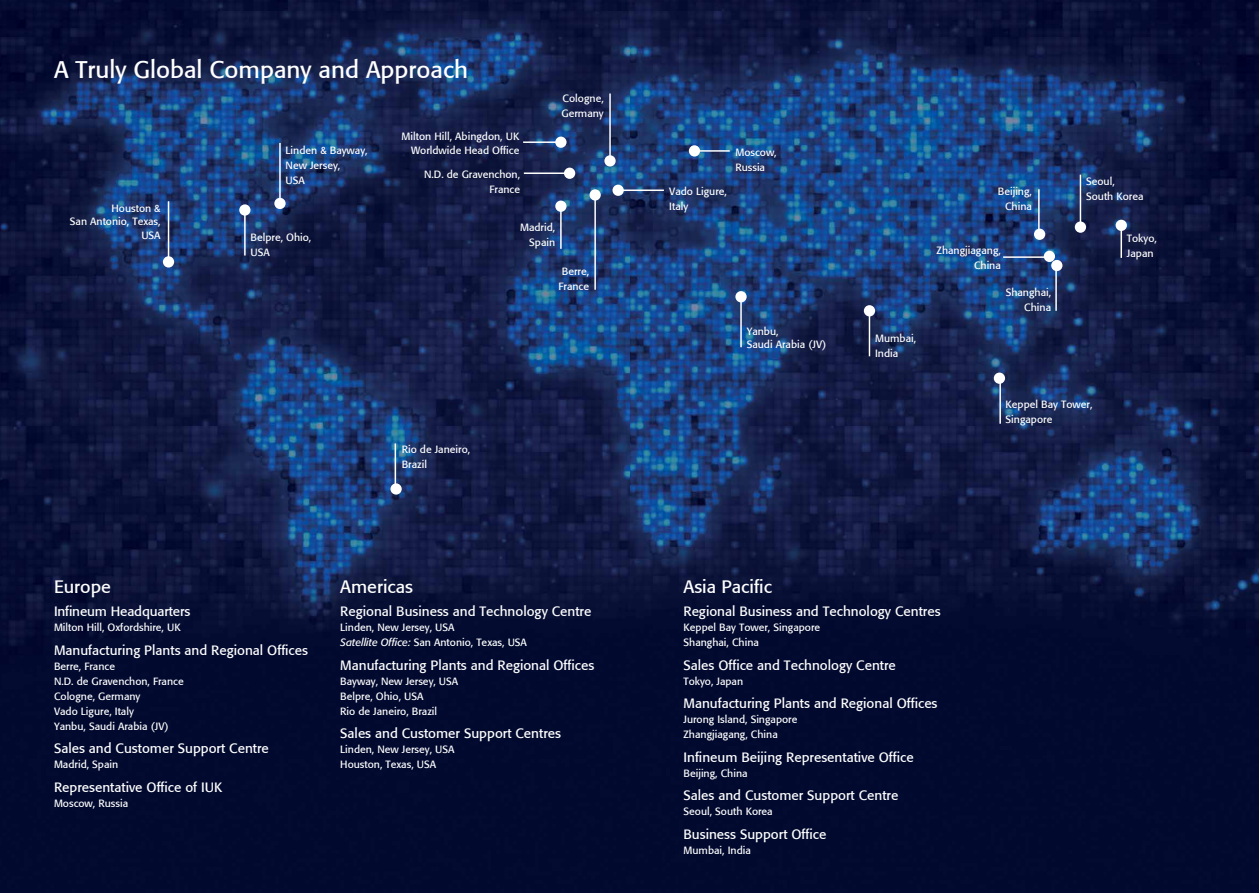
<style>
.page{position:relative;width:1259px;height:893px;background:#fff}
.page>*{position:absolute;margin:0;border:0;box-sizing:border-box;transform-origin:0 0}
.t1{font:24px "Formata";color:#fff}
.t2{font:18px "Formata";color:#fff}
.t3{font:13.5px "Formata";color:#fff}
.t4{font:10.5px/15px "Formata";color:#fff}
.s1{font-style:italic}
</style>
<div class="page">
<img style="left:0;top:0;width:1259px;height:893px">
<div style="left:555px;top:137px;width:11px;height:11px;background:#fff;border-radius:50%"></div>
<div style="left:564px;top:168px;width:11px;height:11px;background:#fff;border-radius:50%"></div>
<div style="left:274px;top:198px;width:12px;height:11px;background:#fff;border-radius:50%"></div>
<div style="left:239px;top:204px;width:11px;height:12px;background:#fff;border-radius:50%"></div>
<div style="left:163px;top:256px;width:11px;height:12px;background:#fff;border-radius:50%"></div>
<div style="left:390px;top:483px;width:12px;height:12px;background:#fff;border-radius:50%"></div>
<svg style="left:589px;top:189px;width:12px;height:12px"></svg>
<div style="left:555px;top:201px;width:11px;height:11px;background:#fff;border-radius:50%"></div>
<div style="left:612px;top:185px;width:12px;height:11px;background:#fff;border-radius:50%"></div>
<div style="left:604px;top:155px;width:11px;height:12px;background:#fff;border-radius:50%"></div>
<div style="left:689px;top:145px;width:11px;height:12px;background:#fff;border-radius:50%"></div>
<div style="left:735px;top:291px;width:11px;height:11px;background:#fff;border-radius:50%"></div>
<div style="left:864px;top:305px;width:11px;height:11px;background:#fff;border-radius:50%"></div>
<div style="left:993px;top:373px;width:12px;height:11px;background:#fff;border-radius:50%"></div>
<div style="left:1043px;top:251px;width:12px;height:11px;background:#fff;border-radius:50%"></div>
<div style="left:1051px;top:260px;width:11px;height:11px;background:#fff;border-radius:50%"></div>
<div style="left:1034px;top:229px;width:11px;height:11px;background:#fff;border-radius:50%"></div>
<svg style="left:1074px;top:221px;width:12px;height:12px"></svg>
<div style="left:1115px;top:220px;width:12px;height:11px;background:#fff;border-radius:50%"></div>
<hr style="left:394px;top:443px;width:2px;height:46px;background:#fff">
<hr style="left:523px;top:141px;width:38px;height:2px;background:#fff">
<hr style="left:868px;top:311px;width:2px;height:45px;background:#fff">
<hr style="left:1038px;top:189px;width:1px;height:46px;background:#fff">
<hr style="left:1055px;top:265px;width:2px;height:46px;background:#fff">
<hr style="left:1003px;top:256px;width:45px;height:2px;background:#fff">
<hr style="left:1079px;top:175px;width:2px;height:52px;background:#fff">
<hr style="left:1120px;top:227px;width:2px;height:31px;background:#fff">
<hr style="left:999px;top:378px;width:2px;height:46px;background:#fff">
<hr style="left:618px;top:189px;width:46px;height:2px;background:#fff">
<hr style="left:560px;top:206px;width:1px;height:43px;background:#fff">
<hr style="left:694px;top:150px;width:36px;height:2px;background:#fff">
<hr style="left:609px;top:94px;width:2px;height:67px;background:#fff">
<hr style="left:524px;top:172px;width:45px;height:2px;background:#fff">
<hr style="left:594px;top:193px;width:2px;height:97px;background:#fff">
<hr style="left:740px;top:297px;width:2px;height:50px;background:#fff">
<hr style="left:168px;top:201px;width:1px;height:60px;background:#fff">
<hr style="left:244px;top:210px;width:2px;height:46px;background:#fff">
<hr style="left:279px;top:143px;width:2px;height:60px;background:#fff">
<h1 class="t1" style="left:54px;top:55px;width:415px">A Truly Global Company and Approach</h1>
<p class="t4" style="left:286px;top:143px;width:84px">Linden &amp; Bayway,<br>New Jersey,<br>USA</p>
<p class="t4" style="left:402px;top:130px;width:119px;line-height:13.5px;text-align:right">Milton Hill, Abingdon, UK<br>Worldwide Head Office</p>
<p class="t4" style="left:424px;top:167px;width:98px;text-align:right">N.D. de Gravenchon,<br>France</p>
<p class="t4" style="left:561px;top:91px;width:44px">Cologne,<br>Germany</p>
<p class="t4" style="left:70px;top:201px;width:92px;line-height:13.5px;text-align:right">Houston &amp;<br>San Antonio, Texas,<br>USA</p>
<p class="t4" style="left:250px;top:230px;width:62px">Belpre, Ohio,<br>USA</p>
<p class="t4" style="left:520px;top:220px;width:37px;text-align:right">Madrid,<br>Spain</p>
<p class="t4" style="left:558px;top:264px;width:32px;text-align:center">Berre,<br>France</p>
<p class="t4" style="left:402px;top:442px;width:70px">Rio de Janeiro,<br>Brazil</p>
<h2 class="t2" style="left:54px;top:575px;width:58px">Europe</h2>
<p class="t3" style="left:54px;top:603px;width:138px">Infineum Headquarters</p>
<p class="t4" style="left:54px;top:620px;width:128px">Milton Hill, Oxfordshire, UK</p>
<p class="t3" style="left:54px;top:642px;width:255px">Manufacturing Plants and Regional Offices</p>
<p class="t4" style="left:54px;top:658px;width:131px">Berre, France<br>N.D. de Gravenchon, France<br>Cologne, Germany<br>Vado Ligure, Italy<br>Yanbu, Saudi Arabia (JV)</p>
<p class="t3" style="left:54px;top:740px;width:216px">Sales and Customer Support Centre</p>
<p class="t4" style="left:54px;top:757px;width:66px">Madrid, Spain</p>
<p class="t3" style="left:54px;top:779px;width:170px">Representative Office of IUK</p>
<p class="t4" style="left:54px;top:795px;width:76px">Moscow, Russia</p>
<h2 class="t2" style="left:340px;top:575px;width:74px">Americas</h2>
<p class="t3" style="left:340px;top:603px;width:253px">Regional Business and Technology Centre</p>
<p class="t4" style="left:340px;top:620px;width:188px">Linden, New Jersey, USA<br><span class="s1">Satellite Office:</span> San Antonio, Texas, USA</p>
<p class="t3" style="left:340px;top:657px;width:255px">Manufacturing Plants and Regional Offices</p>
<p class="t4" style="left:340px;top:673px;width:119px">Bayway, New Jersey, USA<br>Belpre, Ohio, USA<br>Rio de Janeiro, Brazil</p>
<p class="t3" style="left:340px;top:725px;width:222px">Sales and Customer Support Centres</p>
<p class="t4" style="left:340px;top:742px;width:116px">Linden, New Jersey, USA<br>Houston, Texas, USA</p>
<p class="t4" style="left:669px;top:184px;width:59px">Vado Ligure,<br>Italy</p>
<p class="t4" style="left:735px;top:145px;width:43px">Moscow,<br>Russia</p>
<p class="t4" style="left:746px;top:324px;width:81px;line-height:13.5px">Yanbu,<br>Saudi Arabia (JV)</p>
<p class="t4" style="left:875px;top:331px;width:43px">Mumbai,<br>India</p>
<p class="t4" style="left:997px;top:184px;width:36px;text-align:right">Beijing,<br>China</p>
<p class="t4" style="left:936px;top:242px;width:66px;text-align:right">Zhangjiagang,<br>China</p>
<p class="t4" style="left:1005px;top:285px;width:47px;text-align:right">Shanghai,<br>China</p>
<p class="t4" style="left:1086px;top:174px;width:59px">Seoul,<br>South Korea</p>
<p class="t4" style="left:1127px;top:231px;width:31px">Tokyo,<br>Japan</p>
<p class="t4" style="left:1005px;top:397px;width:88px">Keppel Bay Tower,<br>Singapore</p>
<h2 class="t2" style="left:683px;top:575px;width:90px">Asia Pacific</h2>
<p class="t3" style="left:683px;top:603px;width:259px">Regional Business and Technology Centres</p>
<p class="t4" style="left:683px;top:620px;width:138px">Keppel Bay Tower, Singapore<br>Shanghai, China</p>
<p class="t3" style="left:683px;top:657px;width:214px">Sales Office and Technology Centre</p>
<p class="t4" style="left:683px;top:673px;width:61px">Tokyo, Japan</p>
<p class="t3" style="left:683px;top:695px;width:255px">Manufacturing Plants and Regional Offices</p>
<p class="t4" style="left:683px;top:712px;width:115px">Jurong Island, Singapore<br>Zhangjiagang, China</p>
<p class="t3" style="left:683px;top:749px;width:232px">Infineum Beijing Representative Office</p>
<p class="t4" style="left:683px;top:765px;width:66px">Beijing, China</p>
<p class="t3" style="left:683px;top:787px;width:216px">Sales and Customer Support Centre</p>
<p class="t4" style="left:683px;top:804px;width:91px">Seoul, South Korea</p>
<p class="t3" style="left:683px;top:826px;width:144px">Business Support Office</p>
<p class="t4" style="left:683px;top:842px;width:69px">Mumbai, India</p>
</div>
